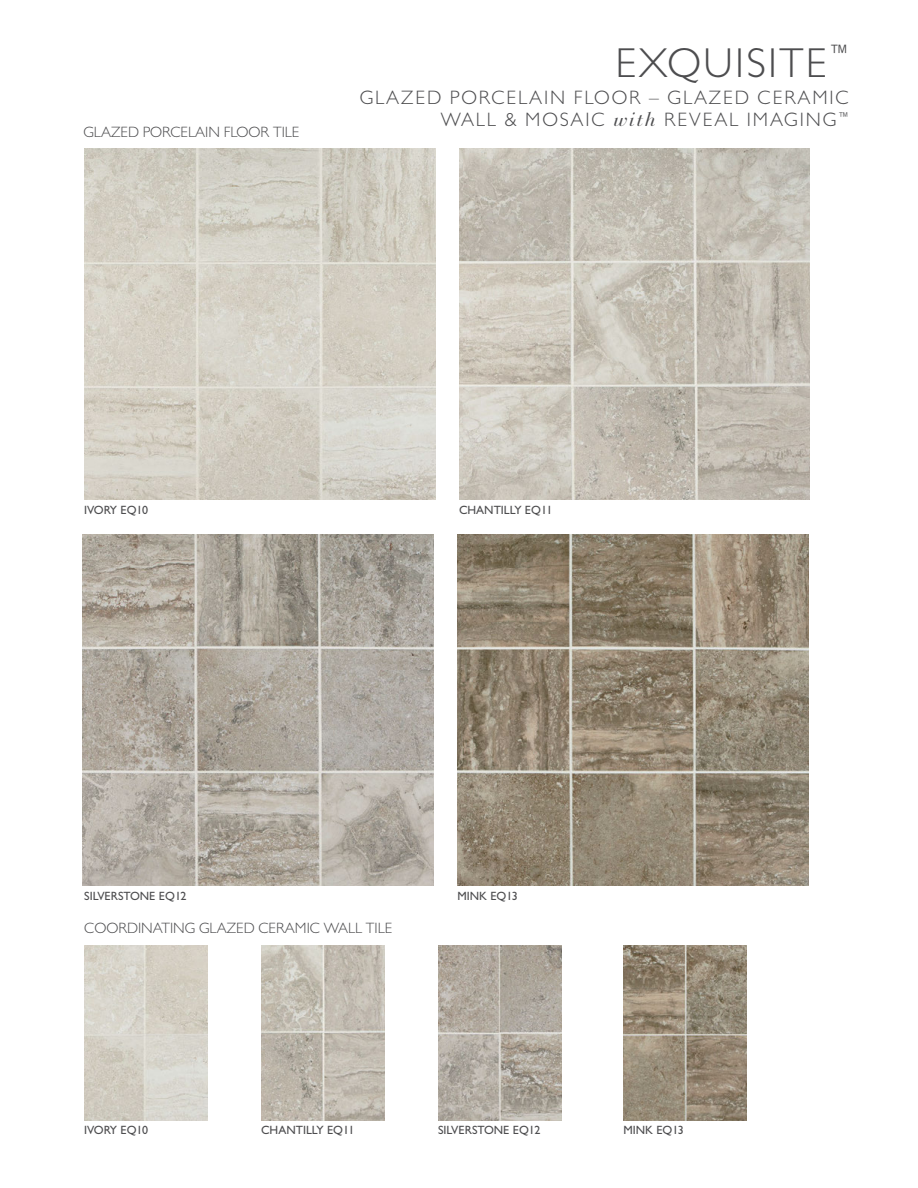
<style>
.page{position:relative;width:918px;height:1188px;background:#fff}
.page>*{position:absolute;margin:0;border:0;box-sizing:border-box;transform-origin:0 0}
.SS_Product_Name__Int{font:300 42px "Gill Sans MT Std";letter-spacing:.055em;color:#4d4d4f}
.SS_Product_Type__Int{font:300 19.5px/22.5px "Gill Sans MT Std";letter-spacing:.095em;color:#4d4d4f;text-align:right}
.SS_Swatch_Color_Head{font:300 15px "Gill Sans MT Std";color:#4d4d4f}
.t1{font:500 12px "Gill Sans MT Std";color:#4d4d4f}
.s1{font-family:"Bauer Bodoni Std";font-weight:400;font-style:italic}
</style>
<div class="page">
<img style="left:83px;top:534px;width:351px;height:351px">
<img style="left:457px;top:534px;width:351px;height:351px">
<img style="left:84px;top:149px;width:351px;height:351px">
<img style="left:459px;top:149px;width:351px;height:351px">
<img style="left:84px;top:946px;width:123px;height:174px">
<img style="left:261px;top:946px;width:123px;height:174px">
<img style="left:438px;top:946px;width:123px;height:174px">
<img style="left:623px;top:946px;width:123px;height:174px">
<p class="SS_Swatch_Color_Head" style="left:83px;top:122px;width:218px">GLAZED PORCELAIN FLOOR TILE</p>
<p class="SS_Product_Name__Int" style="left:615px;top:37px;width:235px">EXQUISITE<sup>™</sup></p>
<p class="SS_Product_Type__Int" style="left:360px;top:85px;width:491px">GLAZED PORCELAIN FLOOR – GLAZED CERAMIC<br>WALL &amp; MOSAIC <span class="s1">with</span> REVEAL IMAGING<sup>™</sup></p>
<p class="t1" style="left:84px;top:503px;width:65px">IVORY EQ10</p>
<p class="t1" style="left:459px;top:503px;width:95px">CHANTILLY EQ11</p>
<p class="t1" style="left:84px;top:888px;width:104px">SILVERSTONE EQ12</p>
<p class="t1" style="left:457px;top:888px;width:62px">MINK EQ13</p>
<p class="SS_Swatch_Color_Head" style="left:84px;top:919px;width:310px">COORDINATING GLAZED CERAMIC WALL TILE</p>
<p class="t1" style="left:84px;top:1123px;width:65px">IVORY EQ10</p>
<p class="t1" style="left:261px;top:1123px;width:95px">CHANTILLY EQ11</p>
<p class="t1" style="left:438px;top:1123px;width:104px">SILVERSTONE EQ12</p>
<p class="t1" style="left:623px;top:1123px;width:62px">MINK EQ13</p>
</div>
